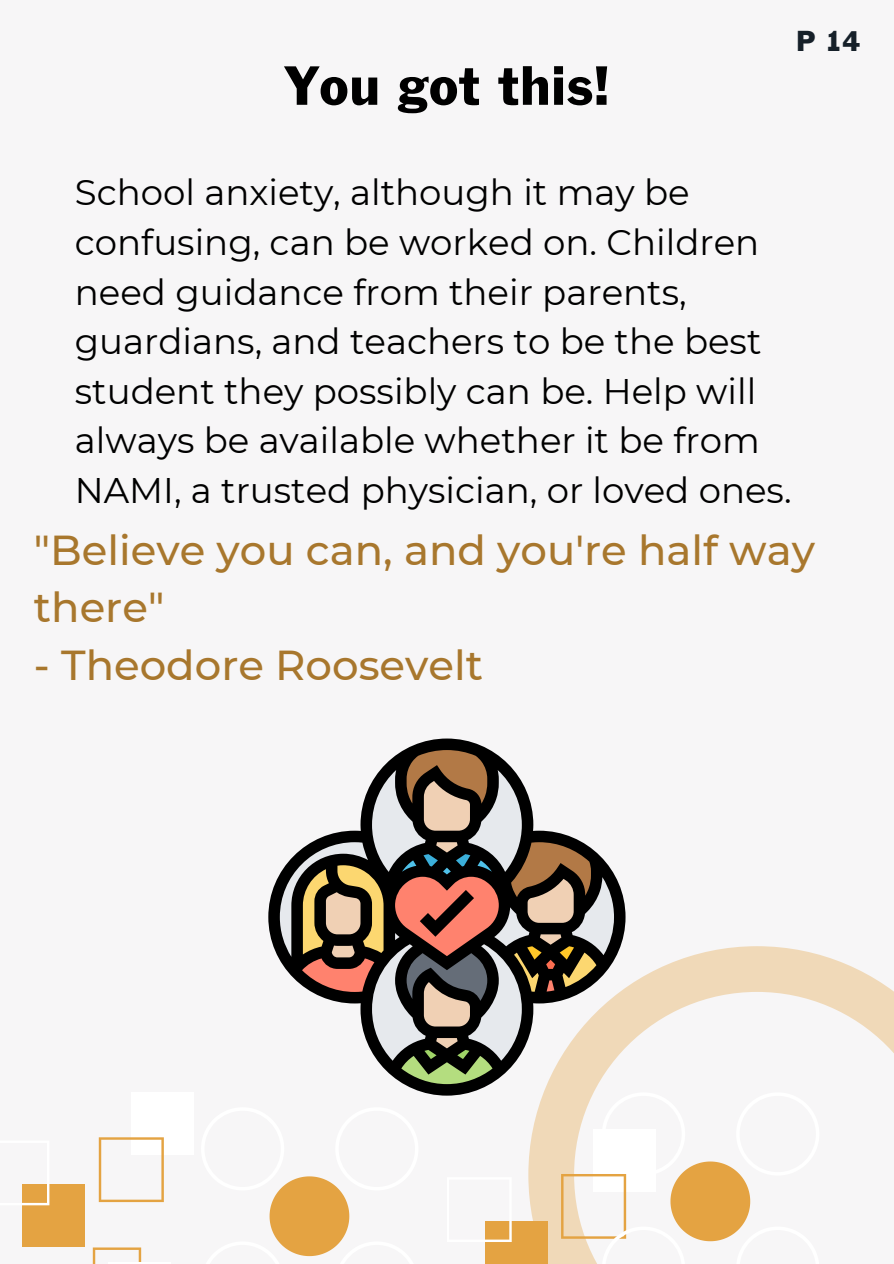
<style>
.page{position:relative;width:894px;height:1264px;background:#fff}
.page>*{position:absolute;margin:0;border:0;box-sizing:border-box;transform-origin:0 0}
.t1{font:57.6px "Franklin Gothic";color:#000}
.t2{font:500 41.7px/57.4px "Montserrat";color:#a8772d}
.t3{font:35.55px/49.5px "Montserrat";color:#000}
.t4{font:30px "Franklin Gothic";color:#162029}
</style>
<div class="page">
<div style="left:0;top:0;width:893px;height:1263px;background:#f7f6f7"></div>
<div style="left:131px;top:1092px;width:63px;height:62px;background:#fff"></div>
<div style="left:23px;top:1184px;width:62px;height:62px;background:#e4a342"></div>
<svg style="left:99px;top:1137px;width:65px;height:65px"></svg>
<svg style="left:93px;top:1247px;width:48px;height:16px"></svg>
<svg style="left:22px;top:1184px;width:27px;height:21px"></svg>
<hr style="left:109px;top:1261px;width:62px;height:2px;background:#fff">
<svg style="left:819px;top:954px;width:74px;height:98px;fill:#f0d9b8"></svg>
<svg style="left:268px;top:744px;width:551px;height:519px"></svg>
<h1 class="t1" style="left:284px;top:66px;width:327px">You got this!</h1>
<p class="t4" style="left:795px;top:30px;width:66px">P 14</p>
<p class="t3" style="left:75px;top:168px;width:718px">School anxiety, although it may be confusing, can be worked on. Children need guidance from their parents, guardians, and teachers to be the best student they possibly can be. Help will always be available whether it be from NAMI, a trusted physician, or loved ones.</p>
<p class="t2" style="left:34px;top:521px;width:782px">"Believe you can, and you're half way there"</p>
<p class="t2" style="left:34px;top:636px;width:450px">- Theodore Roosevelt</p>
</div>
